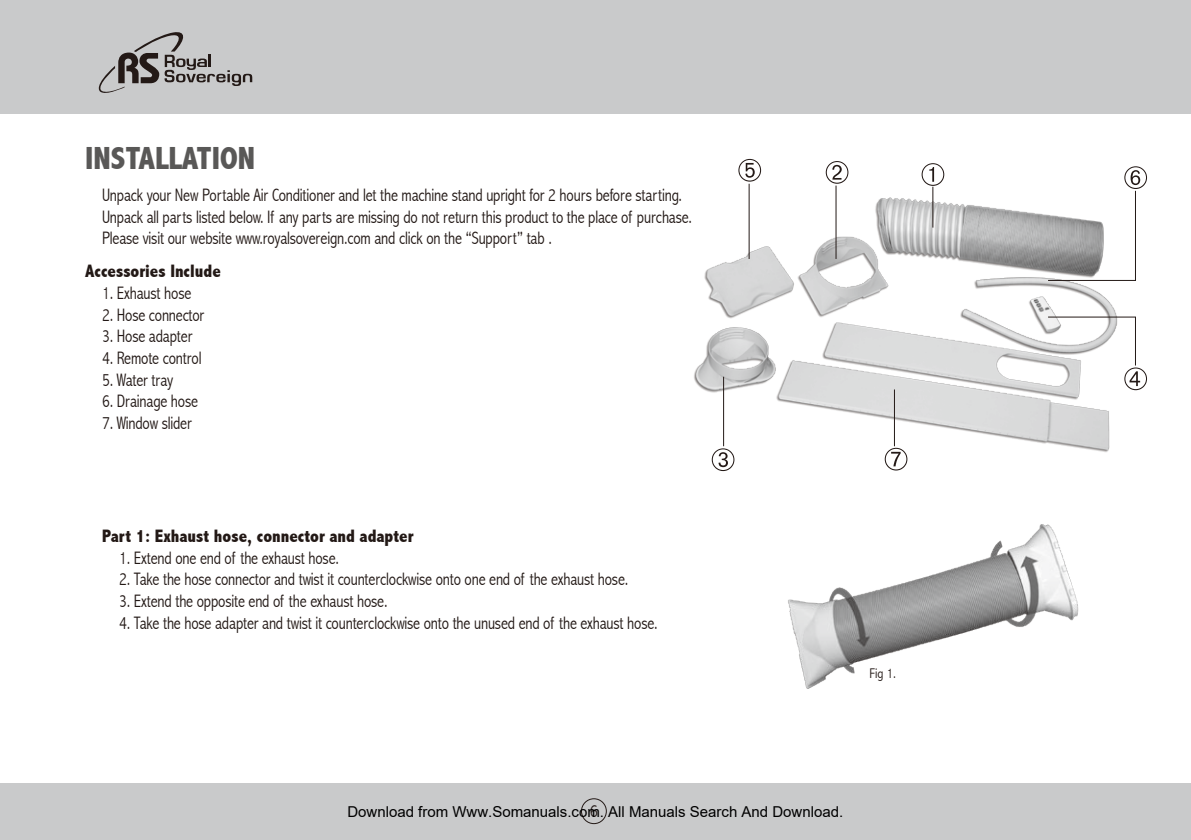
<style>
.page{position:relative;width:1191px;height:840px;background:#fff}
.page>*{position:absolute;margin:0;border:0;box-sizing:border-box;transform-origin:0 0}
.t1{font:800 condensed 32px "Abadi";color:#595857}
.t2{font:300 condensed 18px/21.6px "Abadi";letter-spacing:-.01em;color:#231916;scale:.95 1}
.t3{font:800 condensed 18px "Abadi";color:#231916}
.t4{font:300 condensed 18px "Abadi";letter-spacing:-.01em;color:#231916}
.t5{font:15px "Arial";color:#000}
.t6{font:300 condensed 14px "Abadi";color:#231916}
</style>
<div class="page">
<div style="left:0;top:0;width:1191px;height:113px;background:#c9cacb"></div>
<div style="left:0;top:782px;width:1191px;height:57px;background:#c9cacb"></div>
<div style="left:581px;top:797px;width:26px;height:26px;border:1px solid #231916;border-radius:50%"></div>
<svg style="left:98px;top:32px;width:154px;height:61px"></svg>
<img style="left:788px;top:524px;width:291px;height:165px">
<img style="left:694px;top:171px;width:423px;height:281px">
<hr style="left:748px;top:184px;width:1px;height:75px;background:#231916">
<hr style="left:894px;top:389px;width:1px;height:57px;background:#231916">
<hr style="left:723px;top:376px;width:1px;height:70px;background:#231916">
<hr style="left:835px;top:185px;width:1px;height:74px;background:#231916">
<hr style="left:932px;top:187px;width:1px;height:40px;background:#231916">
<svg style="left:921px;top:163px;width:23px;height:23px"></svg>
<svg style="left:825px;top:161px;width:23px;height:23px"></svg>
<svg style="left:711px;top:448px;width:23px;height:23px"></svg>
<svg style="left:1047px;top:316px;width:100px;height:74px"></svg>
<svg style="left:1047px;top:166px;width:100px;height:115px"></svg>
<svg style="left:738px;top:159px;width:23px;height:22px"></svg>
<svg style="left:884px;top:447px;width:23px;height:23px"></svg>
<h1 class="t1" style="left:85px;top:139px;width:171px">Installation</h1>
<p class="t2" style="left:102px;top:184px;width:622px">Unpack your New Portable Air Conditioner and let the machine stand upright for 2 hours before starting.<br>Unpack all parts listed below. If any parts are missing do not return this product to the place of purchase.<br>Please visit our website www.royalsovereign.com and click on the “Support” tab .</p>
<p class="t3" style="left:85px;top:261px;width:137px">Accessories Include</p>
<p class="t2" style="left:102px;top:282px;width:95px">1. Exhaust hose</p>
<p class="t2" style="left:102px;top:303px;width:109px">2. Hose connector</p>
<p class="t2" style="left:102px;top:325px;width:97px">3. Hose adapter</p>
<p class="t2" style="left:102px;top:347px;width:106px">4. Remote control</p>
<p class="t2" style="left:102px;top:368px;width:76px">5. Water tray</p>
<p class="t2" style="left:102px;top:390px;width:103px">6. Drainage hose</p>
<p class="t2" style="left:102px;top:411px;width:96px">7. Window slider</p>
<p class="t3" style="left:102px;top:525px;width:313px">Part 1: Exhaust hose, connector and adapter</p>
<p class="t2" style="left:119px;top:546px;width:233px">1. Extend one end of the exhaust hose.</p>
<p class="t2" style="left:119px;top:568px;width:537px">2. Take the hose connector and twist it counterclockwise onto one end of the exhaust hose.</p>
<p class="t2" style="left:119px;top:589px;width:284px">3. Extend the opposite end of the exhaust hose.</p>
<p class="t2" style="left:119px;top:611px;width:568px">4. Take the hose adapter and twist it counterclockwise onto the unused end of the exhaust hose.</p>
<p class="t6" style="left:869px;top:665px;width:28px">Fig 1.</p>
<p class="t4" style="left:590px;top:800px;width:10px">6</p>
<p class="t5" style="left:347px;top:802px;width:497px">Download from Www.Somanuals.com. All Manuals Search And Download.</p>
</div>
